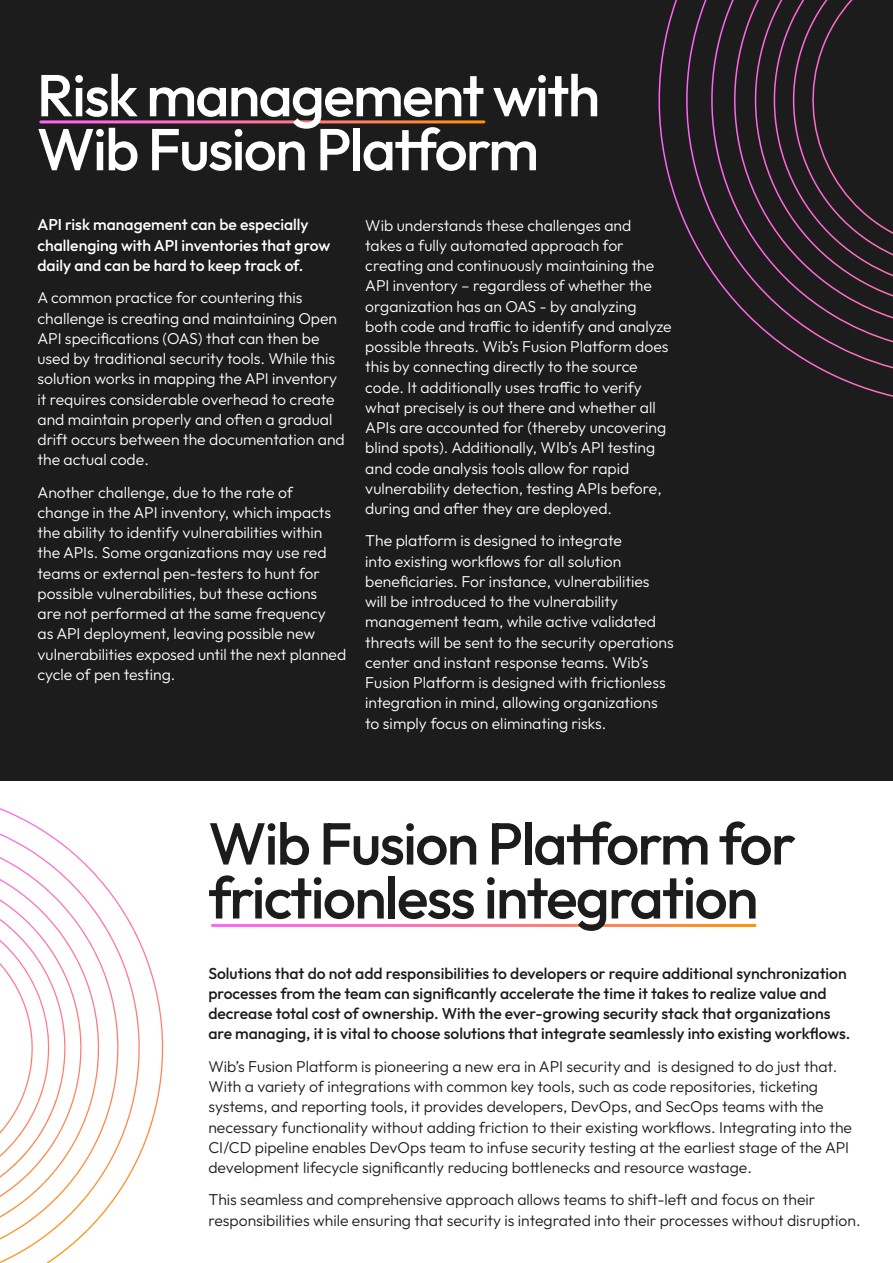
<style>
.page{position:relative;width:893px;height:1263px;background:#fff}
.page>*{position:absolute;margin:0;border:0;box-sizing:border-box;transform-origin:0 0}
.t1{font:500 59.1px/54px "Outfit";letter-spacing:-.03em;color:#1c1c1c}
.t2{font:500 59.1px/54px "Outfit";letter-spacing:-.03em;color:#fff}
.t3{font:300 15.75px/20.2px "Outfit";color:#fff}
.t4{font:300 15.75px/20.2px "Outfit";color:#1c1c1c}
.t5{font:500 15.75px/20.2px "Outfit";color:#1c1c1c}
.t6{font:500 15.75px/20.2px "Outfit";color:#fff}
</style>
<div class="page">
<div style="left:0;top:0;width:893px;height:780px;background:#1c1c1c"></div>
<hr style="left:41px;top:120px;width:443px;height:3px;background:#fff">
<svg style="left:658px;top:0;width:235px;height:397px"></svg>
<svg style="left:0;top:808px;width:164px;height:455px"></svg>
<h1 class="t2" style="left:37px;top:68px;width:565px">Risk management with<br>Wib Fusion Platform</h1>
<p class="t6" style="left:38px;top:215px;width:294px">API risk management can be especially challenging with API inventories that grow daily and can be hard to keep track of.</p>
<p class="t3" style="left:38px;top:287px;width:309px">A common practice for countering this challenge is creating and maintaining Open API specifications (OAS) that can then be used by traditional security tools. While this solution works in mapping the API inventory it requires considerable overhead to create and maintain properly and often a gradual drift occurs between the documentation and the actual code.</p>
<p class="t3" style="left:38px;top:482px;width:310px">Another challenge, due to the rate of change in the API inventory, which impacts the ability to identify vulnerabilities within the APIs. Some organizations may use red teams or external pen-testers to hunt for possible vulnerabilities, but these actions<br>are not performed at the same frequency<br>as API deployment, leaving possible new vulnerabilities exposed until the next planned cycle of pen testing.</p>
<p class="t3" style="left:365px;top:215px;width:308px">Wib understands these challenges and takes a fully automated approach for creating and continuously maintaining the API inventory – regardless of whether the organization has an OAS - by analyzing both code and traffic to identify and analyze possible threats. Wib’s Fusion Platform does this by connecting directly to the source code. It additionally uses traffic to verify what precisely is out there and whether all APIs are accounted for (thereby uncovering blind spots). Additionally, WIb’s API testing and code analysis tools allow for rapid vulnerability detection, testing APIs before, during and after they are deployed.</p>
<p class="t3" style="left:365px;top:531px;width:310px">The platform is designed to integrate<br>into existing workflows for all solution beneficiaries. For instance, vulnerabilities will be introduced to the vulnerability management team, while active validated threats will be sent to the security operations center and instant response teams. Wib’s Fusion Platform is designed with frictionless integration in mind, allowing organizations to simply focus on eliminating risks.</p>
<h1 class="t1" style="left:208px;top:816px;width:589px">Wib Fusion Platform for frictionless integration</h1>
<p class="t5" style="left:208px;top:963px;width:643px">Solutions that do not add responsibilities to developers or require additional synchronization processes from the team can significantly accelerate the time it takes to realize value and decrease total cost of ownership. With the ever-growing security stack that organizations are managing, it is vital to choose solutions that integrate seamlessly into existing workflows.</p>
<p class="t4" style="left:208px;top:1056px;width:645px">Wib’s Fusion Platform is pioneering a new era in API security and is designed to do just that.<br>With a variety of integrations with common key tools, such as code repositories, ticketing systems, and reporting tools, it provides developers, DevOps, and SecOps teams with the necessary functionality without adding friction to their existing workflows. Integrating into the CI/CD pipeline enables DevOps team to infuse security testing at the earliest stage of the API development lifecycle significantly reducing bottlenecks and resource wastage.</p>
<p class="t4" style="left:208px;top:1189px;width:654px">This seamless and comprehensive approach allows teams to shift-left and focus on their responsibilities while ensuring that security is integrated into their processes without disruption.</p>
</div>
